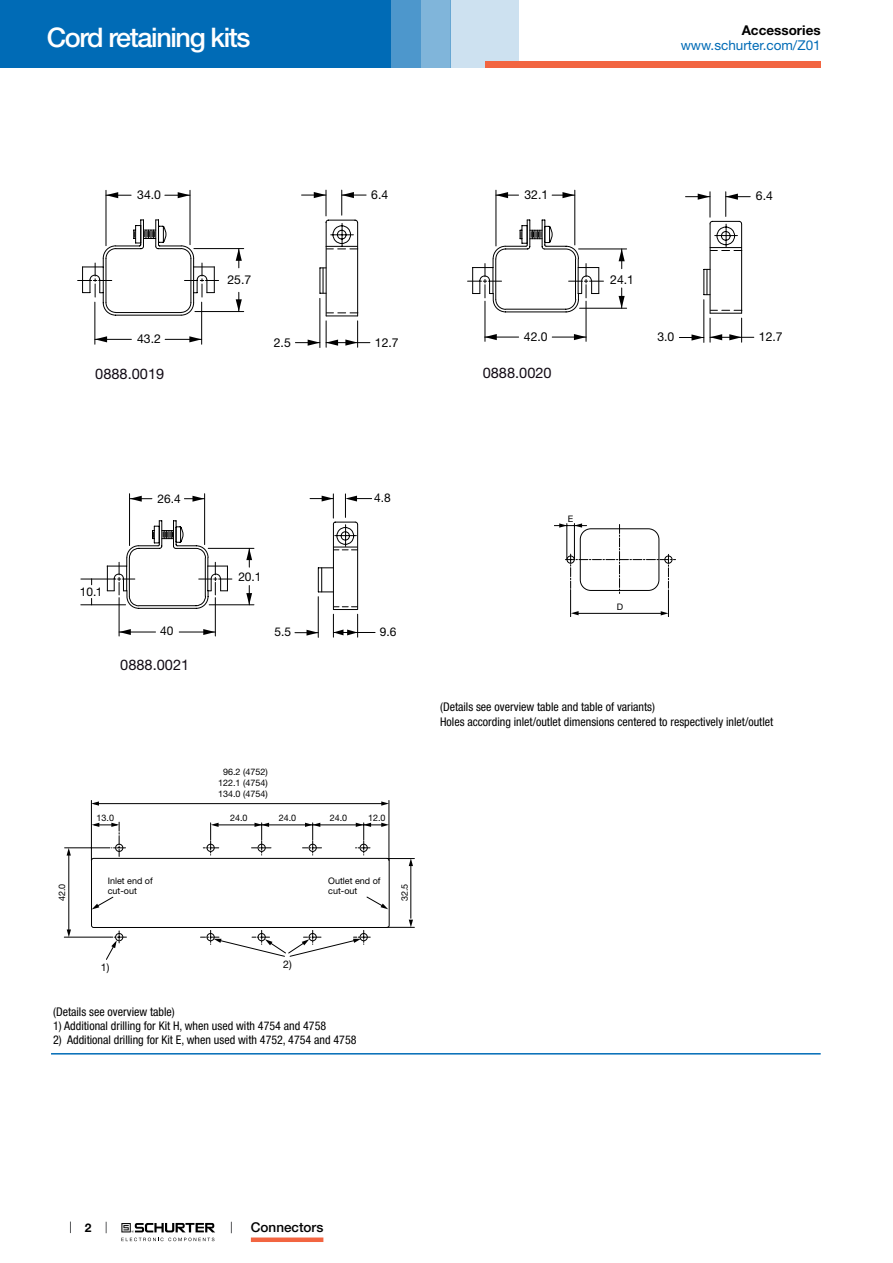
<style>
.page{position:relative;width:893px;height:1263px;background:#fff}
.page>*{position:absolute;margin:0;border:0;box-sizing:border-box;transform-origin:0 0}
.t1{font:500 27px "Helvetica Neue LT";letter-spacing:-.05em;color:#fff}
.t2{font:14.55px "Helvetica Neue LT";color:#120b15}
.t3{font:13.5px "Helvetica Neue LT";color:#006bb6}
.t4{font:700 13.5px "Helvetica Neue LT";color:#000}
.t5{font:500 13.5px "Helvetica Neue LT";color:#000}
.t6{font:12.3px "Helvetica Neue LT";color:#000}
.t7{font:12.15px "Helvetica Neue LT";color:#000}
.t8{font:condensed 12px/14.4px "Helvetica Neue LT";color:#000}
.t9{font:12px "Helvetica Neue LT";color:#000}
.t10{font:700 12px "Helvetica Neue LT";color:#000}
.t11{font:10.5px "Helvetica Neue LT";color:#000}
.t12{font:9px/10.8px "Helvetica Neue LT";color:#000}
</style>
<div class="page">
<svg style="left:70px;top:1221px;width:1px;height:12px"></svg>
<svg style="left:121px;top:1223px;width:94px;height:18px"></svg>
<div style="left:0;top:0;width:391px;height:68px;background:#006bb6"></div>
<div style="left:421px;top:0;width:30px;height:68px;background:#80b5da"></div>
<div style="left:391px;top:0;width:30px;height:68px;background:#4d97cc"></div>
<div style="left:451px;top:0;width:68px;height:68px;background:#cde1f0"></div>
<div style="left:485px;top:62px;width:336px;height:6px;background:#f26541"></div>
<div style="left:251px;top:1237px;width:72px;height:5px;background:#f26541"></div>
<hr style="left:326px;top:222px;width:1px;height:94px;background:#000">
<hr style="left:357px;top:222px;width:1px;height:94px;background:#000">
<hr style="left:326px;top:316px;width:32px;height:1px;background:#000">
<svg style="left:326px;top:313px;width:32px;height:1px"></svg>
<svg style="left:320px;top:268px;width:6px;height:26px"></svg>
<svg style="left:345px;top:321px;width:13px;height:26px"></svg>
<hr style="left:320px;top:298px;width:1px;height:50px;background:#000">
<svg style="left:326px;top:321px;width:12px;height:26px"></svg>
<hr style="left:326px;top:342px;width:44px;height:1px;background:#000">
<svg style="left:295px;top:340px;width:25px;height:6px"></svg>
<svg style="left:302px;top:190px;width:64px;height:59px"></svg>
<hr style="left:106px;top:190px;width:1px;height:56px;background:#000">
<hr style="left:190px;top:190px;width:1px;height:55px;background:#000">
<svg style="left:106px;top:192px;width:25px;height:6px"></svg>
<svg style="left:165px;top:192px;width:25px;height:6px"></svg>
<hr style="left:194px;top:248px;width:50px;height:1px;background:#000">
<hr style="left:195px;top:311px;width:49px;height:1px;background:#000">
<svg style="left:236px;top:249px;width:6px;height:19px"></svg>
<svg style="left:236px;top:292px;width:6px;height:20px"></svg>
<hr style="left:201px;top:302px;width:1px;height:42px;background:#000">
<hr style="left:95px;top:302px;width:1px;height:42px;background:#000">
<svg style="left:189px;top:336px;width:13px;height:6px"></svg>
<hr style="left:165px;top:339px;width:37px;height:1px;background:#000">
<svg style="left:95px;top:336px;width:12px;height:6px"></svg>
<hr style="left:95px;top:339px;width:36px;height:1px;background:#000">
<svg style="left:78px;top:220px;width:141px;height:95px"></svg>
<hr style="left:741px;top:224px;width:1px;height:89px;background:#000">
<hr style="left:710px;top:224px;width:1px;height:89px;background:#000">
<svg style="left:704px;top:269px;width:6px;height:26px"></svg>
<svg style="left:710px;top:310px;width:31px;height:1px"></svg>
<hr style="left:710px;top:313px;width:32px;height:1px;background:#000">
<svg style="left:729px;top:318px;width:13px;height:24px"></svg>
<hr style="left:710px;top:337px;width:44px;height:1px;background:#000">
<hr style="left:704px;top:300px;width:1px;height:42px;background:#000">
<svg style="left:710px;top:318px;width:12px;height:24px"></svg>
<svg style="left:679px;top:334px;width:25px;height:7px"></svg>
<svg style="left:685px;top:192px;width:65px;height:59px"></svg>
<hr style="left:496px;top:190px;width:1px;height:56px;background:#000">
<hr style="left:575px;top:190px;width:1px;height:55px;background:#000">
<svg style="left:496px;top:192px;width:23px;height:6px"></svg>
<svg style="left:552px;top:192px;width:23px;height:6px"></svg>
<hr style="left:579px;top:249px;width:48px;height:1px;background:#000">
<hr style="left:580px;top:308px;width:47px;height:1px;background:#000">
<svg style="left:619px;top:249px;width:6px;height:20px"></svg>
<svg style="left:619px;top:288px;width:6px;height:20px"></svg>
<hr style="left:586px;top:301px;width:1px;height:40px;background:#000">
<hr style="left:485px;top:301px;width:1px;height:40px;background:#000">
<svg style="left:574px;top:334px;width:12px;height:6px"></svg>
<hr style="left:552px;top:337px;width:34px;height:1px;background:#000">
<svg style="left:485px;top:334px;width:12px;height:6px"></svg>
<hr style="left:485px;top:337px;width:34px;height:1px;background:#000">
<svg style="left:468px;top:220px;width:135px;height:92px"></svg>
<hr style="left:333px;top:524px;width:1px;height:85px;background:#000">
<hr style="left:357px;top:524px;width:1px;height:85px;background:#000">
<svg style="left:318px;top:567px;width:15px;height:26px"></svg>
<hr style="left:333px;top:632px;width:42px;height:1px;background:#000">
<hr style="left:318px;top:597px;width:1px;height:40px;background:#000">
<svg style="left:333px;top:606px;width:25px;height:31px"></svg>
<svg style="left:295px;top:630px;width:23px;height:6px"></svg>
<svg style="left:310px;top:494px;width:62px;height:57px"></svg>
<hr style="left:129px;top:494px;width:1px;height:51px;background:#000">
<hr style="left:204px;top:494px;width:1px;height:51px;background:#000">
<svg style="left:130px;top:496px;width:22px;height:6px"></svg>
<svg style="left:184px;top:496px;width:20px;height:6px"></svg>
<hr style="left:208px;top:548px;width:46px;height:1px;background:#000">
<hr style="left:81px;top:604px;width:45px;height:1px;background:#000">
<hr style="left:209px;top:604px;width:45px;height:1px;background:#000">
<svg style="left:246px;top:548px;width:6px;height:19px"></svg>
<svg style="left:246px;top:585px;width:6px;height:20px"></svg>
<hr style="left:215px;top:598px;width:1px;height:38px;background:#000">
<hr style="left:119px;top:598px;width:1px;height:38px;background:#000">
<hr style="left:81px;top:579px;width:35px;height:1px;background:#000">
<svg style="left:203px;top:629px;width:12px;height:6px"></svg>
<hr style="left:179px;top:632px;width:36px;height:1px;background:#000">
<svg style="left:119px;top:629px;width:12px;height:6px"></svg>
<hr style="left:119px;top:632px;width:37px;height:1px;background:#000">
<svg style="left:107px;top:520px;width:125px;height:89px"></svg>
<hr style="left:554px;top:525px;width:33px;height:1px;background:#000">
<svg style="left:559px;top:523px;width:117px;height:94px"></svg>
<svg style="left:64px;top:800px;width:351px;height:160px"></svg>
<svg style="left:409px;top:858px;width:4px;height:8px"></svg>
<svg style="left:409px;top:920px;width:4px;height:7px"></svg>
<svg style="left:67px;top:848px;width:4px;height:7px"></svg>
<svg style="left:67px;top:929px;width:4px;height:8px"></svg>
<svg style="left:381px;top:823px;width:8px;height:4px"></svg>
<svg style="left:92px;top:823px;width:7px;height:4px"></svg>
<svg style="left:91px;top:801px;width:8px;height:5px"></svg>
<svg style="left:381px;top:801px;width:8px;height:5px"></svg>
<svg style="left:92px;top:904px;width:7px;height:5px"></svg>
<svg style="left:381px;top:903px;width:7px;height:6px"></svg>
<svg style="left:111px;top:822px;width:260px;height:135px"></svg>
<hr style="left:51px;top:1053px;width:770px;height:1px;background:#006bb6">
<h1 class="t1" style="left:47px;top:21px;width:205px">Cord retaining kits</h1>
<p class="t4" style="left:742px;top:22px;width:80px">Accessories</p>
<p class="t3" style="left:681px;top:37px;width:141px">www.schurter.com/Z01</p>
<p class="t6" style="left:137px;top:187px;width:25px">34.0</p>
<p class="t6" style="left:371px;top:187px;width:18px">6.4</p>
<p class="t6" style="left:524px;top:187px;width:25px">32.1</p>
<p class="t6" style="left:756px;top:189px;width:19px">6.4</p>
<p class="t7" style="left:227px;top:272px;width:25px">25.7</p>
<p class="t6" style="left:610px;top:272px;width:25px">24.1</p>
<p class="t7" style="left:137px;top:332px;width:25px">43.2</p>
<p class="t2" style="left:95px;top:365px;width:70px">0888.0019</p>
<p class="t6" style="left:274px;top:335px;width:18px">2.5</p>
<p class="t6" style="left:375px;top:335px;width:25px">12.7</p>
<p class="t6" style="left:524px;top:329px;width:25px">42.0</p>
<p class="t2" style="left:483px;top:364px;width:70px">0888.0020</p>
<p class="t6" style="left:657px;top:329px;width:18px">3.0</p>
<p class="t6" style="left:759px;top:329px;width:25px">12.7</p>
<p class="t9" style="left:158px;top:491px;width:25px">26.4</p>
<p class="t9" style="left:374px;top:491px;width:18px">4.8</p>
<p class="t9" style="left:80px;top:584px;width:24px">10.1</p>
<p class="t9" style="left:160px;top:624px;width:15px">40</p>
<p class="t2" style="left:120px;top:656px;width:70px">0888.0021</p>
<p class="t9" style="left:238px;top:570px;width:25px">20.1</p>
<p class="t9" style="left:274px;top:624px;width:18px">5.5</p>
<p class="t9" style="left:380px;top:625px;width:18px">9.6</p>
<p class="t12" style="left:218px;top:766px;width:51px;text-align:center">96.2 (4752)<br>122.1 (4754)<br>134.0 (4754)</p>
<p class="t12" style="left:96px;top:812px;width:19px">13.0</p>
<p class="t12" style="left:230px;top:812px;width:19px">24.0</p>
<p class="t12" style="left:279px;top:812px;width:19px">24.0</p>
<p class="t12" style="left:330px;top:812px;width:19px">24.0</p>
<p class="t12" style="left:368px;top:812px;width:19px">12.0</p>
<p class="t12" style="left:108px;top:875px;width:47px">Inlet end of cut-out</p>
<p class="t12" style="left:328px;top:875px;width:54px">Outlet end of cut-out</p>
<p class="t12" style="left:56px;top:901px;width:19px;rotate:-90deg">42.0</p>
<p class="t12" style="left:399px;top:901px;width:19px;rotate:-90deg">32.5</p>
<p class="t11" style="left:101px;top:960px;width:10px">1)</p>
<p class="t11" style="left:283px;top:957px;width:10px">2)</p>
<p class="t8" style="left:53px;top:1004px;width:123px">(Details see overview table)</p>
<p class="t8" style="left:53px;top:1018px;width:275px">1) Additional drilling for Kit H, when used with 4754 and 4758</p>
<p class="t8" style="left:53px;top:1033px;width:305px">2) Additional drilling for Kit E, when used with 4752, 4754 and 4758</p>
<p class="t12" style="left:568px;top:513px;width:7px">E</p>
<p class="t12" style="left:617px;top:601px;width:8px">D</p>
<p class="t8" style="left:440px;top:700px;width:335px">(Details see overview table and table of variants)<br>Holes according inlet/outlet dimensions centered to respectively inlet/outlet</p>
<p class="t10" style="left:85px;top:1220px;width:8px">2</p>
<p class="t5" style="left:251px;top:1219px;width:74px">Connectors</p>
</div>
